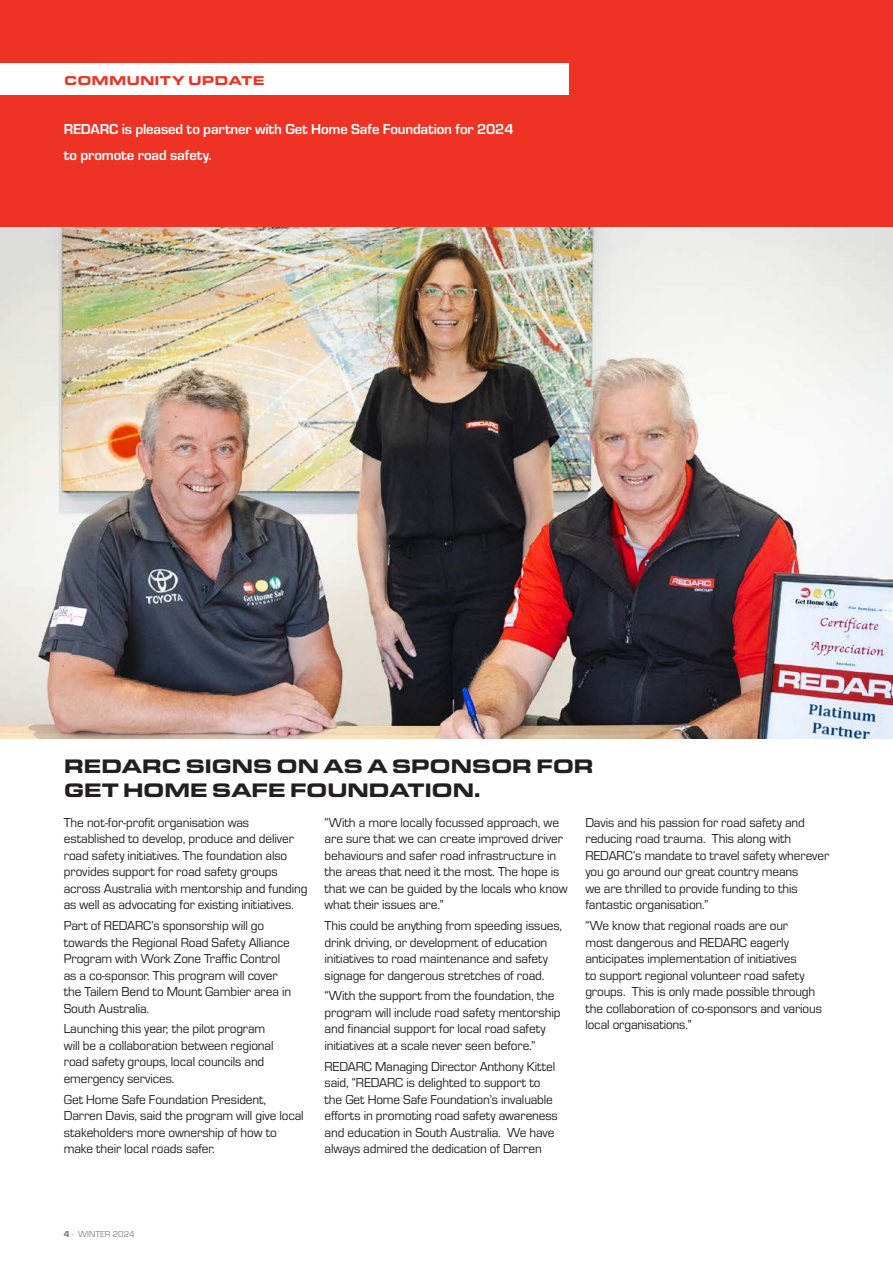
<style>
.page{position:relative;width:893px;height:1263px;background:#fff}
.page>*{position:absolute;margin:0;border:0;box-sizing:border-box;transform-origin:0 0}
.story_headline{font:900 20.25px/23.2px "Eurostile Ext";letter-spacing:-.03em;color:#231f20}
.story_intro{font:700 15px/25.5px "Eurostile";letter-spacing:-.01em;color:#fff}
.text{font:13.5px/16.5px "Eurostile";letter-spacing:-.01em;color:#231f20}
.t1{font:900 13.35px "Eurostile Ext";letter-spacing:.005em;color:#ee3224}
.t2{font:9px "Eurostile";color:#808285}
.s1{font-weight:900}
</style>
<div class="page">
<div style="left:0;top:0;width:893px;height:228px;background:#ee3224"></div>
<img style="left:0;top:228px;width:893px;height:511px">
<div style="left:0;top:64px;width:568px;height:31px;background:#fff"></div>
<p class="t1" style="left:64px;top:70px;width:202px">COMMUNITY UPDATE</p>
<p class="story_intro" style="left:64px;top:116px;width:451px">REDARC is pleased to partner with Get Home Safe Foundation for 2024 to promote road safety.</p>
<p class="story_headline" style="left:64px;top:753px;width:532px">REDARC SIGNS ON AS A SPONSOR FOR<br>GET HOME SAFE FOUNDATION.</p>
<p class="text" style="left:64px;top:813px;width:245px">The not-for-profit organisation was established to develop, produce and deliver road safety initiatives. The foundation also provides support for road safety groups across Australia with mentorship and funding as well as advocating for existing initiatives.</p>
<p class="text" style="left:64px;top:917px;width:229px">Part of REDARC’s sponsorship will go towards the Regional Road Safety Alliance Program with Work Zone Traffic Control as a co-sponsor. This program will cover the Tailem Bend to Mount Gambier area in South Australia.</p>
<p class="text" style="left:64px;top:1020px;width:211px">Launching this year, the pilot program will be a collaboration between regional road safety groups, local councils and emergency services.</p>
<p class="text" style="left:64px;top:1090px;width:241px">Get Home Safe Foundation President, Darren Davis, said the program will give local stakeholders more ownership of how to make their local roads safer.</p>
<p class="text" style="left:325px;top:813px;width:244px">“With a more locally focussed approach, we are sure that we can create improved driver behaviours and safer road infrastructure in the areas that need it the most. The hope is that we can be guided by the locals who know what their issues are.”</p>
<p class="text" style="left:325px;top:917px;width:239px">This could be anything from speeding issues, drink driving, or development of education initiatives to road maintenance and safety signage for dangerous stretches of road.</p>
<p class="text" style="left:325px;top:987px;width:237px">“With the support from the foundation, the program will include road safety mentorship and financial support for local road safety initiatives at a scale never seen before.”</p>
<p class="text" style="left:325px;top:1057px;width:235px">REDARC Managing Director Anthony Kittel said, “REDARC is delighted to support to the Get Home Safe Foundation’s invaluable efforts in promoting road safety awareness and education in South Australia. We have always admired the dedication of Darren</p>
<p class="text" style="left:585px;top:813px;width:245px">Davis and his passion for road safety and reducing road trauma. This along with REDARC’s mandate to travel safety wherever you go around our great country means<br>we are thrilled to provide funding to this fantastic organisation.”</p>
<p class="text" style="left:585px;top:917px;width:238px">“We know that regional roads are our<br>most dangerous and REDARC eagerly anticipates implementation of initiatives<br>to support regional volunteer road safety groups. This is only made possible through the collaboration of co-sponsors and various local organisations.”</p>
<p class="t2" style="left:64px;top:1228px;width:73px"><span class="s1">4</span> - WINTER 2024</p>
</div>
